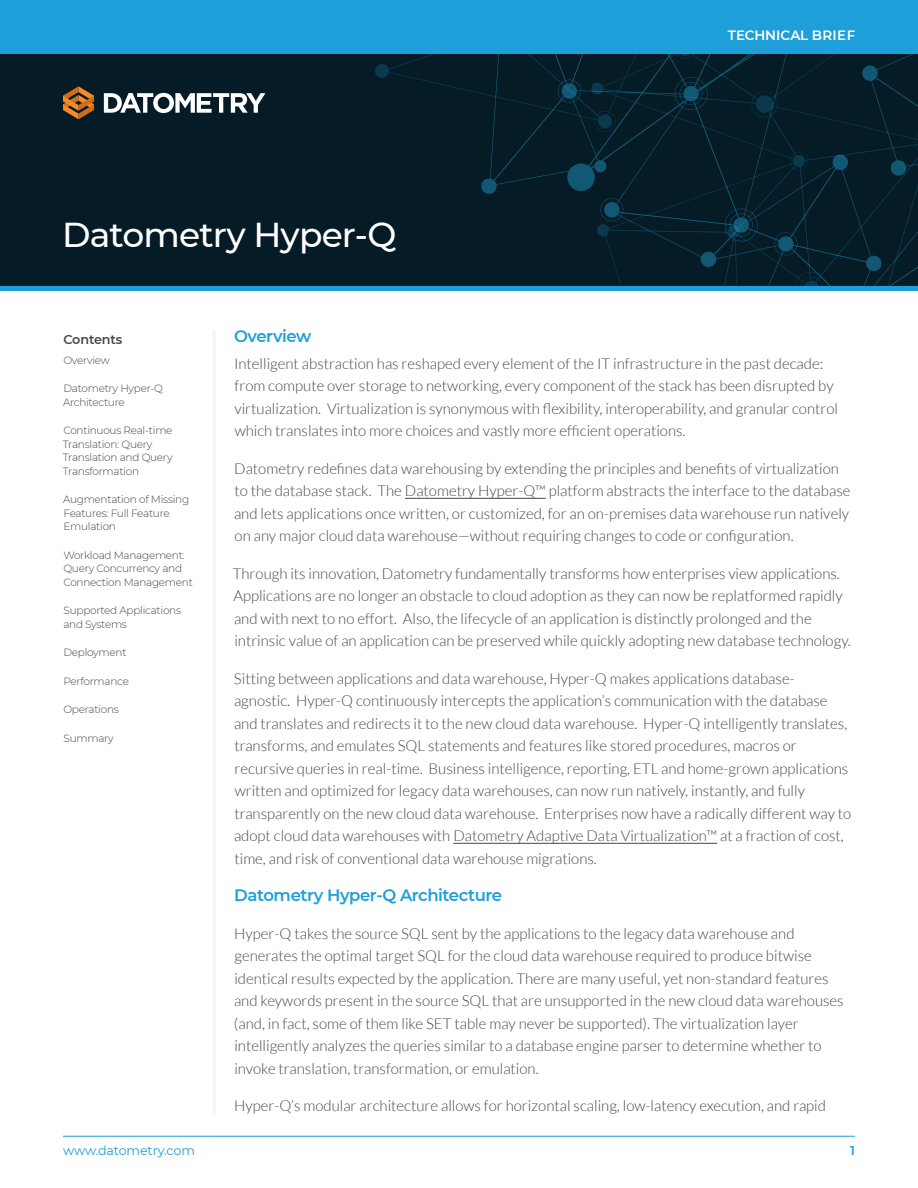
<style>
.page{position:relative;width:918px;height:1188px;background:#fff}
.page>*{position:absolute;margin:0;border:0;box-sizing:border-box;transform-origin:0 0}
.t1{font:500 34.5px "Montserrat";letter-spacing:-.025em;color:#fff}
.Body{font:600 16.5px "Montserrat";letter-spacing:-.025em;color:#1e9fd9}
.Heading_1{font:600 16.5px "Montserrat";letter-spacing:-.025em;color:#1e9fd9}
.Body-2{font:300 15px/22.5px "Lato";color:#474649}
.t2{font:600 13.5px "Montserrat";color:#fff}
.t3{font:12.75px "Montserrat";letter-spacing:-.01em;color:#1f9fd9}
.Heading_2{font:600 12.75px "Montserrat";letter-spacing:-.01em;color:#474649}
.t4{font:600 12.75px "Montserrat";color:#1f9fd9}
.TOCParagraph_Style_2{font:300 10.5px/13.5px "Montserrat";letter-spacing:-.025em;color:#474649}
</style>
<div class="page">
<hr style="left:63px;top:1136px;width:792px;height:1px;background:#1f9fd9">
<div style="left:0;top:40px;width:918px;height:246px;background:#051c26"></div>
<div style="left:375px;top:64px;width:14px;height:14px;background:#0b384d;border-radius:50%"></div>
<svg style="left:384px;top:54px;width:534px;height:232px"></svg>
<svg style="left:63px;top:86px;width:31px;height:33px"></svg>
<svg style="left:104px;top:93px;width:161px;height:20px"></svg>
<div style="left:0;top:0;width:918px;height:54px;background:#1f9fd9"></div>
<div style="left:0;top:286px;width:918px;height:5px;background:#1f9fd9"></div>
<hr style="left:405px;top:498px;width:141px;height:1px;background:#474649">
<hr style="left:453px;top:843px;width:264px;height:1px;background:#474649">
<hr style="left:213px;top:330px;width:3px;height:786px;background:#edeff0">
<h1 class="t1" style="left:62px;top:210px;width:336px">Datometry Hyper-Q</h1>
<p class="t2" style="left:728px;top:26px;width:129px">TECHNICAL BRIEF</p>
<p class="Heading_2" style="left:63px;top:331px;width:60px">Contents</p>
<p class="TOCParagraph_Style_2" style="left:63px;top:353px;width:48px">Overview</p>
<p class="TOCParagraph_Style_2" style="left:63px;top:381px;width:102px">Datometry Hyper-Q<br>Architecture</p>
<p class="TOCParagraph_Style_2" style="left:63px;top:423px;width:111px">Continuous Real-time<br>Translation: Query<br>Translation and Query<br>Transformation</p>
<p class="TOCParagraph_Style_2" style="left:63px;top:492px;width:128px">Augmentation of Missing<br>Features: Full Feature<br>Emulation</p>
<p class="TOCParagraph_Style_2" style="left:63px;top:548px;width:131px">Workload Management:<br>Query Concurrency and<br>Connection Management</p>
<p class="TOCParagraph_Style_2" style="left:63px;top:603px;width:119px">Supported Applications and Systems</p>
<p class="TOCParagraph_Style_2" style="left:64px;top:645px;width:64px">Deployment</p>
<p class="TOCParagraph_Style_2" style="left:64px;top:674px;width:67px">Performance</p>
<p class="TOCParagraph_Style_2" style="left:63px;top:702px;width:57px">Operations</p>
<p class="TOCParagraph_Style_2" style="left:64px;top:731px;width:52px">Summary</p>
<p class="Heading_1" style="left:234px;top:324px;width:79px">Overview</p>
<p class="Body-2" style="left:234px;top:352px;width:606px">Intelligent abstraction has reshaped every element of the IT infrastructure in the past decade: from compute over storage to networking, every component of the stack has been disrupted by virtualization. Virtualization is synonymous with flexibility, interoperability, and granular control which translates into more choices and vastly more efficient operations.</p>
<p class="Body-2" style="left:234px;top:457px;width:618px">Datometry redefines data warehousing by extending the principles and benefits of virtualization to the database stack. The Datometry Hyper-Q™ platform abstracts the interface to the database and lets applications once written, or customized, for an on-premises data warehouse run natively on any major cloud data warehouse—without requiring changes to code or configuration.</p>
<p class="Body-2" style="left:233px;top:562px;width:620px">Through its innovation, Datometry fundamentally transforms how enterprises view applications.<br>Applications are no longer an obstacle to cloud adoption as they can now be replatformed rapidly and with next to no effort. Also, the lifecycle of an application is distinctly prolonged and the intrinsic value of an application can be preserved while quickly adopting new database technology.</p>
<p class="Body-2" style="left:234px;top:667px;width:619px">Sitting between applications and data warehouse, Hyper-Q makes applications database&shy;agnostic. Hyper-Q continuously intercepts the application’s communication with the database and translates and redirects it to the new cloud data warehouse. Hyper-Q intelligently translates, transforms, and emulates SQL statements and features like stored procedures, macros or recursive queries in real-time. Business intelligence, reporting, ETL and home-grown applications written and optimized for legacy data warehouses, can now run natively, instantly, and fully transparently on the new cloud data warehouse. Enterprises now have a radically different way to adopt cloud data warehouses with Datometry Adaptive Data Virtualization™ at a fraction of cost, time, and risk of conventional data warehouse migrations.</p>
<p class="Body" style="left:234px;top:884px;width:269px">Datometry Hyper-Q Architecture</p>
<p class="Body-2" style="left:234px;top:922px;width:611px">Hyper-Q takes the source SQL sent by the applications to the legacy data warehouse and generates the optimal target SQL for the cloud data warehouse required to produce bitwise identical results expected by the application. There are many useful, yet non-standard features and keywords present in the source SQL that are unsupported in the new cloud data warehouses (and, in fact, some of them like SET table may never be supported). The virtualization layer intelligently analyzes the queries similar to a database engine parser to determine whether to invoke translation, transformation, or emulation.</p>
<p class="Body-2" style="left:234px;top:1095px;width:593px">Hyper-Q’s modular architecture allows for horizontal scaling, low-latency execution, and rapid</p>
<p class="t3" style="left:63px;top:1142px;width:133px">www.datometry.com</p>
<p class="t4" style="left:850px;top:1141px;width:6px">1</p>
</div>
